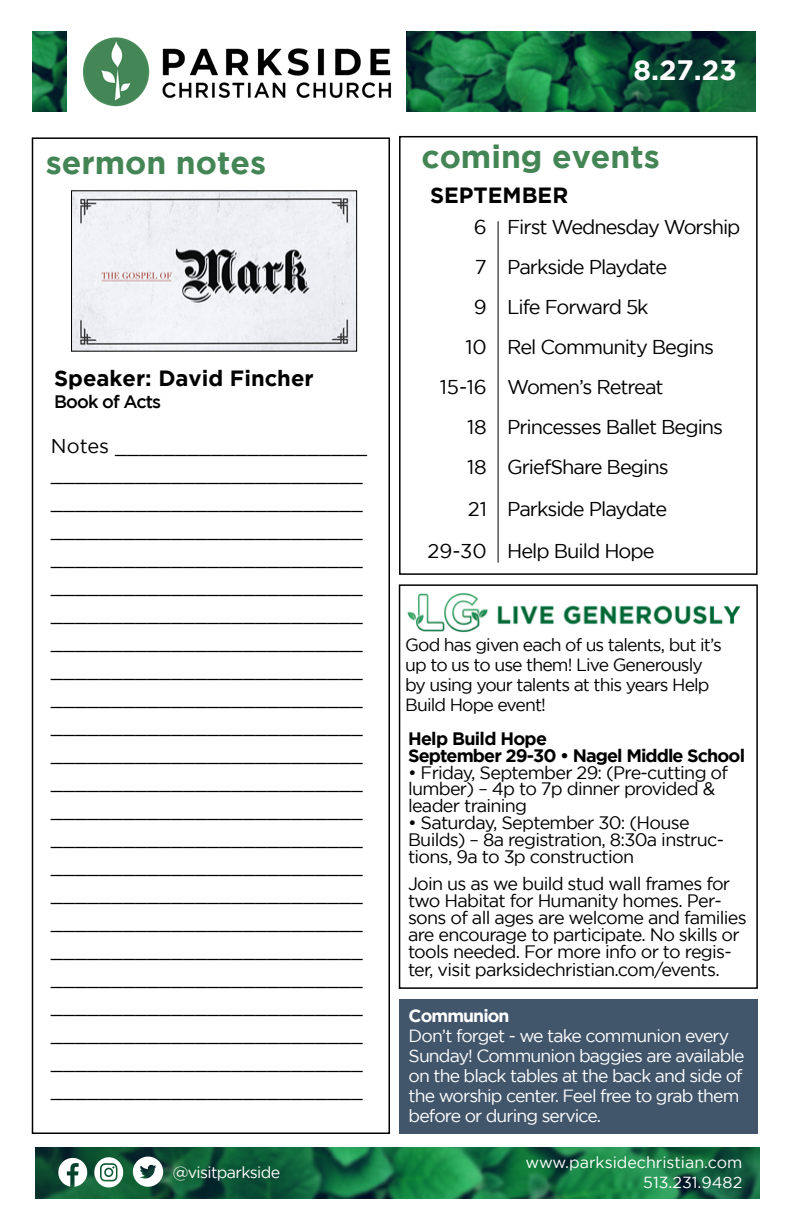
<style>
.page{position:relative;width:792px;height:1224px;background:#fff}
.page>*{position:absolute;margin:0;border:0;box-sizing:border-box;transform-origin:0 0}
.t1{font:700 32px "Gotham";color:#448555}
.t2{font:700 28px "Gotham";color:#fff}
.t3{font:700 22px "Gotham";color:#000}
.t4{font:20px/28px "Gotham";letter-spacing:-.05em;color:#000}
.t5{font:18px/17.2px "Gotham";letter-spacing:-.04em;color:#000}
.t6{font:700 18px/17px "Gotham";letter-spacing:-.05em;color:#000}
.t7{font:500 18px "Gotham";letter-spacing:-.05em;color:#000}
.t8{font:17.6px/20px "Gotham";letter-spacing:-.05em;color:#fff}
.t9{font:17.6px/20px "Gotham";letter-spacing:-.05em;color:#000}
.t10{font:700 17.6px "Gotham";letter-spacing:-.05em;color:#fff}
.t11{font:16px/20px "Gotham";color:#fff;text-align:right}
.t12{font:16px "Gotham";letter-spacing:-.04em;color:#fff}
</style>
<div class="page">
<img style="left:36px;top:1148px;width:724px;height:50px">
<svg style="left:58px;top:1157px;width:29px;height:30px"></svg>
<svg style="left:94px;top:1157px;width:29px;height:30px"></svg>
<svg style="left:133px;top:1157px;width:30px;height:30px"></svg>
<div style="left:32px;top:137px;width:358px;height:997px;border:2px solid #000"></div>
<div style="left:399px;top:136px;width:359px;height:439px;border:2px solid #000"></div>
<img style="left:66px;top:31px;width:343px;height:81px">
<div style="left:399px;top:584px;width:359px;height:405px;border:2px solid #000"></div>
<img style="left:73px;top:193px;width:282px;height:156px">
<div style="left:71px;top:191px;width:286px;height:160px;border:1px solid #000"></div>
<img style="left:407px;top:32px;width:349px;height:80px">
<img style="left:33px;top:31px;width:33px;height:80px">
<img style="left:407px;top:593px;width:334px;height:40px">
<div style="left:399px;top:999px;width:359px;height:134px;background:#42566b"></div>
<hr style="left:498px;top:221px;width:1px;height:342px;background:#000">
<h1 class="t1" style="left:46px;top:144px;width:222px">sermon notes</h1>
<p class="t3" style="left:54px;top:366px;width:261px">Speaker: David Fincher</p>
<p class="t7" style="left:54px;top:391px;width:109px">Book of Acts</p>
<p class="t4" style="left:51px;top:431px;width:318px">Notes _____________________ __________________________ __________________________ __________________________ __________________________ __________________________ __________________________ __________________________ __________________________ __________________________ __________________________ __________________________ __________________________ __________________________ __________________________ __________________________ __________________________ __________________________ __________________________ __________________________ __________________________ __________________________ __________________________ __________________________</p>
<h2 class="t2" style="left:634px;top:54px;width:105px">8.27.23</h2>
<h1 class="t1" style="left:421px;top:138px;width:240px">coming events</h1>
<p class="t3" style="left:430px;top:183px;width:140px">SEPTEMBER</p>
<p class="t4" style="left:507px;top:212px;width:235px">First Wednesday Worship</p>
<p class="t4" style="left:474px;top:213px;width:14px">6</p>
<p class="t4" style="left:475px;top:253px;width:13px">7</p>
<p class="t4" style="left:507px;top:252px;width:162px">Parkside Playdate</p>
<p class="t4" style="left:474px;top:293px;width:14px">9</p>
<p class="t4" style="left:507px;top:292px;width:143px">Life Forward 5k</p>
<p class="t4" style="left:465px;top:333px;width:23px">10</p>
<p class="t4" style="left:507px;top:332px;width:208px">Rel Community Begins</p>
<p class="t4" style="left:440px;top:373px;width:49px">15-16</p>
<p class="t4" style="left:507px;top:372px;width:158px">Women’s Retreat</p>
<p class="t4" style="left:467px;top:407px;width:21px;line-height:40px">18<br>18</p>
<p class="t4" style="left:427px;top:488px;width:61px;line-height:42px;text-align:right">21<br>29-30</p>
<p class="t4" style="left:507px;top:406px;width:218px;line-height:40px">Princesses Ballet Begins<br>GriefShare Begins</p>
<p class="t4" style="left:507px;top:487px;width:162px;line-height:42px">Parkside Playdate<br>Help Build Hope</p>
<p class="t9" style="left:405px;top:635px;width:318px">God has given each of us talents, but it’s up to us to use them! Live Generously by using your talents at this years Help Build Hope event!</p>
<p class="t6" style="left:408px;top:729px;width:339px">Help Build Hope<br>September 29-30 • Nagel Middle School</p>
<p class="t5" style="left:408px;top:763px;width:322px">• Friday, September 29: (Pre-cutting of lumber) – 4p to 7p dinner provided &amp; leader training</p>
<p class="t5" style="left:408px;top:814px;width:318px">• Saturday, September 30: (House<br>Builds) – 8a registration, 8:30a instruc&shy;tions, 9a to 3p construction</p>
<p class="t5" style="left:408px;top:875px;width:340px">Join us as we build stud wall frames for two Habitat for Humanity homes. Per&shy;sons of all ages are welcome and families are encourage to participate. No skills or tools needed. For more info or to regis&shy;ter, visit parksidechristian.com/events.</p>
<p class="t10" style="left:409px;top:1006px;width:102px">Communion</p>
<p class="t8" style="left:409px;top:1026px;width:338px">Don’t forget - we take communion every Sunday! Communion baggies are available on the black tables at the back and side of the worship center. Feel free to grab them before or during service.</p>
<p class="t12" style="left:173px;top:1163px;width:109px">@visitparkside</p>
<p class="t11" style="left:525px;top:1152px;width:218px">www.parksidechristian.com<br>513.231.9482</p>
</div>
